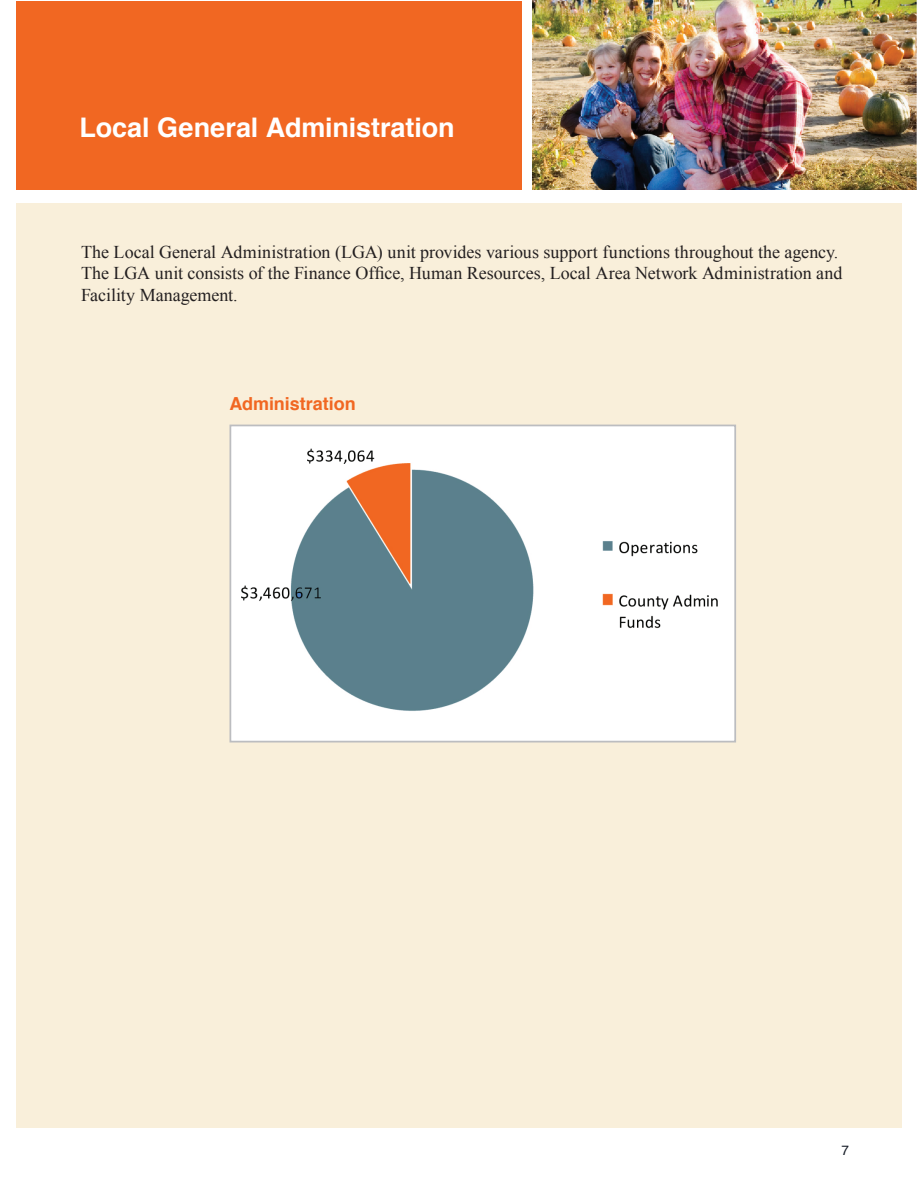
<style>
.page{position:relative;width:918px;height:1188px;background:#fff}
.page>*{position:absolute;margin:0;border:0;box-sizing:border-box;transform-origin:0 0}
.t1{font:700 27px "Helvetica";color:#fff}
.t2{font:18px/21.6px "Times New Roman";color:#231f20}
.t3{font:700 18px "Helvetica";letter-spacing:-.005em;color:#f16722}
.t4{font:13.5px "Helvetica";color:#141a25}
</style>
<div class="page">
<div style="left:16px;top:203px;width:886px;height:925px;background:#f9efda"></div>
<div style="left:16px;top:1px;width:902px;height:189px;background:#f16722"></div>
<div style="left:523px;top:0;width:10px;height:190px;background:#fff"></div>
<img style="left:533px;top:0;width:385px;height:189px">
<img style="left:232px;top:428px;width:501px;height:312px">
<div style="left:229px;top:425px;width:507px;height:318px;border:2px solid #bcbdc0"></div>
<h1 class="t1" style="left:79px;top:106px;width:377px">Local General Administration</h1>
<p class="t2" style="left:81px;top:241px;width:763px">The Local General Administration (LGA) unit provides various support functions throughout the agency.<br>The LGA unit consists of the Finance Office, Human Resources, Local Area Network Administration and<br>Facility Management.</p>
<p class="t3" style="left:230px;top:389px;width:128px">Administration</p>
<p class="t4" style="left:841px;top:1140px;width:9px">7</p>
</div>
